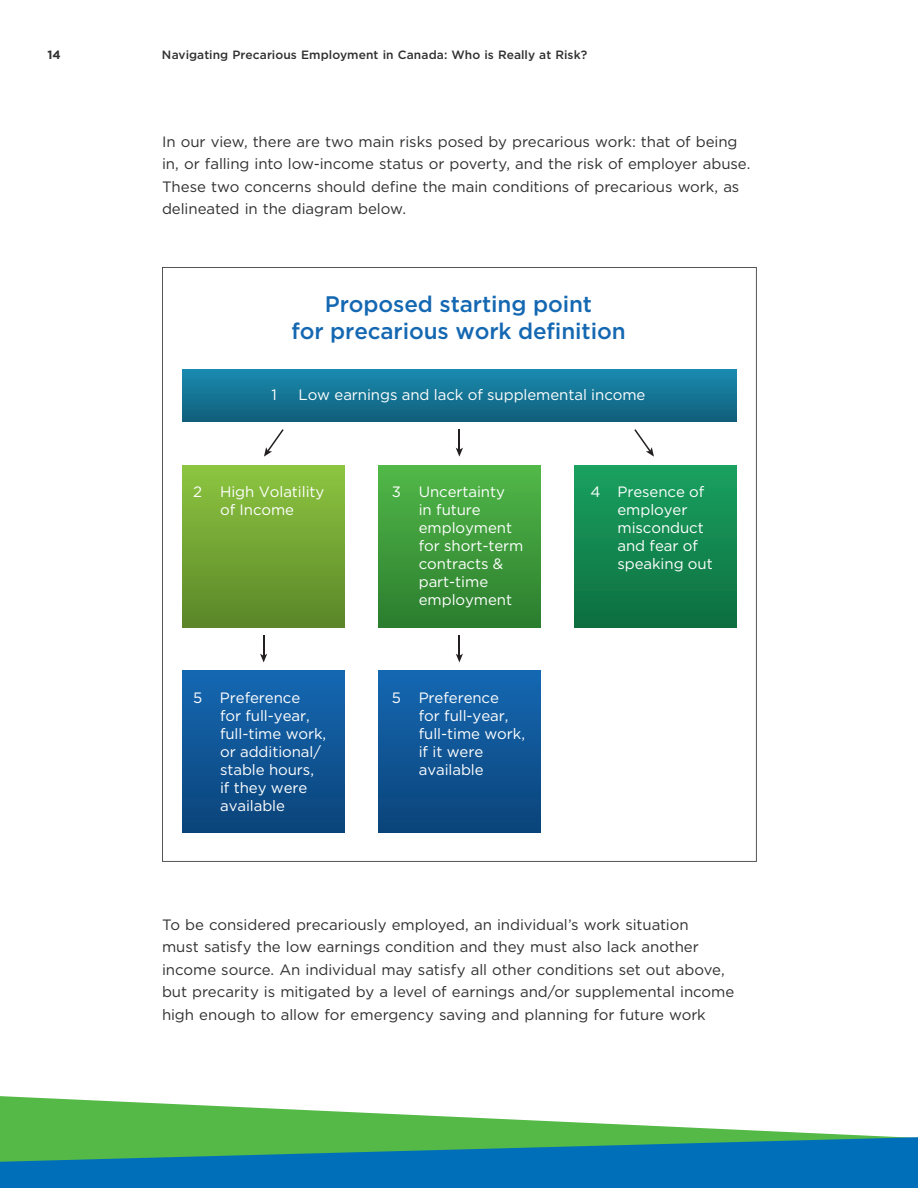
<style>
.page{position:relative;width:918px;height:1188px;background:#fff}
.page>*{position:absolute;margin:0;border:0;box-sizing:border-box;transform-origin:0 0}
.t1{font:500 22.5px/27px "Gotham";letter-spacing:-.005em;color:#1468b2;text-align:center}
.t2{font:15px/22.5px "Gotham";letter-spacing:-.005em;color:#312f30}
.t3{font:15px/18px "Gotham";letter-spacing:-.005em;color:#fff}
.t4{font:500 12px "Gotham";letter-spacing:.005em;color:#312f30}
.t5{font:700 12px "Gotham";color:#312f30}
</style>
<div class="page">
<svg style="left:162px;top:267px;width:595px;height:595px"></svg>
<div style="left:183px;top:465px;width:162px;height:162px;background:linear-gradient(to bottom,#8dc640,#5b8628)"></div>
<div style="left:574px;top:465px;width:162px;height:162px;background:linear-gradient(to bottom,#1aa160,#0d6f40)"></div>
<div style="left:378px;top:465px;width:162px;height:162px;background:linear-gradient(to bottom,#52b848,#2b7e2e)"></div>
<div style="left:183px;top:671px;width:162px;height:162px;background:linear-gradient(to bottom,#1568b2,#0b447a)"></div>
<div style="left:378px;top:671px;width:162px;height:162px;background:linear-gradient(to bottom,#1568b2,#0b447a)"></div>
<div style="left:183px;top:369px;width:553px;height:52px;background:linear-gradient(to bottom,#1a8bb1,#11607c)"></div>
<svg style="left:456px;top:430px;width:7px;height:27px"></svg>
<svg style="left:264px;top:429px;width:20px;height:28px"></svg>
<svg style="left:634px;top:429px;width:20px;height:28px"></svg>
<svg style="left:456px;top:635px;width:7px;height:27px"></svg>
<svg style="left:260px;top:635px;width:7px;height:27px"></svg>
<svg style="left:0;top:1096px;width:896px;height:41px"></svg>
<svg style="left:0;top:1137px;width:918px;height:51px;fill:#006fba"></svg>
<p class="t5" style="left:47px;top:47px;width:15px">14</p>
<p class="t4" style="left:162px;top:47px;width:427px">Navigating Precarious Employment in Canada: Who is Really at Risk?</p>
<p class="t2" style="left:162px;top:130px;width:590px">In our view, there are two main risks posed by precarious work: that of being in, or falling into low-income status or poverty, and the risk of employer abuse.<br>These two concerns should define the main conditions of precarious work, as delineated in the diagram below.</p>
<p class="t1" style="left:291px;top:291px;width:336px">Proposed starting point<br>for precarious work definition</p>
<p class="t3" style="left:272px;top:385px;width:7px">1</p>
<p class="t3" style="left:298px;top:385px;width:349px">Low earnings and lack of supplemental income</p>
<p class="t3" style="left:193px;top:483px;width:133px;text-align:center">2 High Volatility of Income</p>
<p class="t3" style="left:419px;top:483px;width:106px;text-indent:-27px">3 Uncertainty<br>in future employment for short-term contracts &amp; part-time employment</p>
<p class="t3" style="left:220px;top:688px;width:108px;text-indent:-27px">5 Preference<br>for full-year, full-time work, or additional/ stable hours, if they were available</p>
<p class="t3" style="left:419px;top:688px;width:108px;text-indent:-27px">5 Preference<br>for full-year, full-time work, if it were available</p>
<p class="t3" style="left:617px;top:483px;width:97px;text-indent:-27px">4 Presence of employer misconduct and fear of speaking out</p>
<p class="t2" style="left:162px;top:913px;width:574px">To be considered precariously employed, an individual’s work situation<br>must satisfy the low earnings condition and they must also lack another income source. An individual may satisfy all other conditions set out above, but precarity is mitigated by a level of earnings and/or supplemental income high enough to allow for emergency saving and planning for future work</p>
</div>
